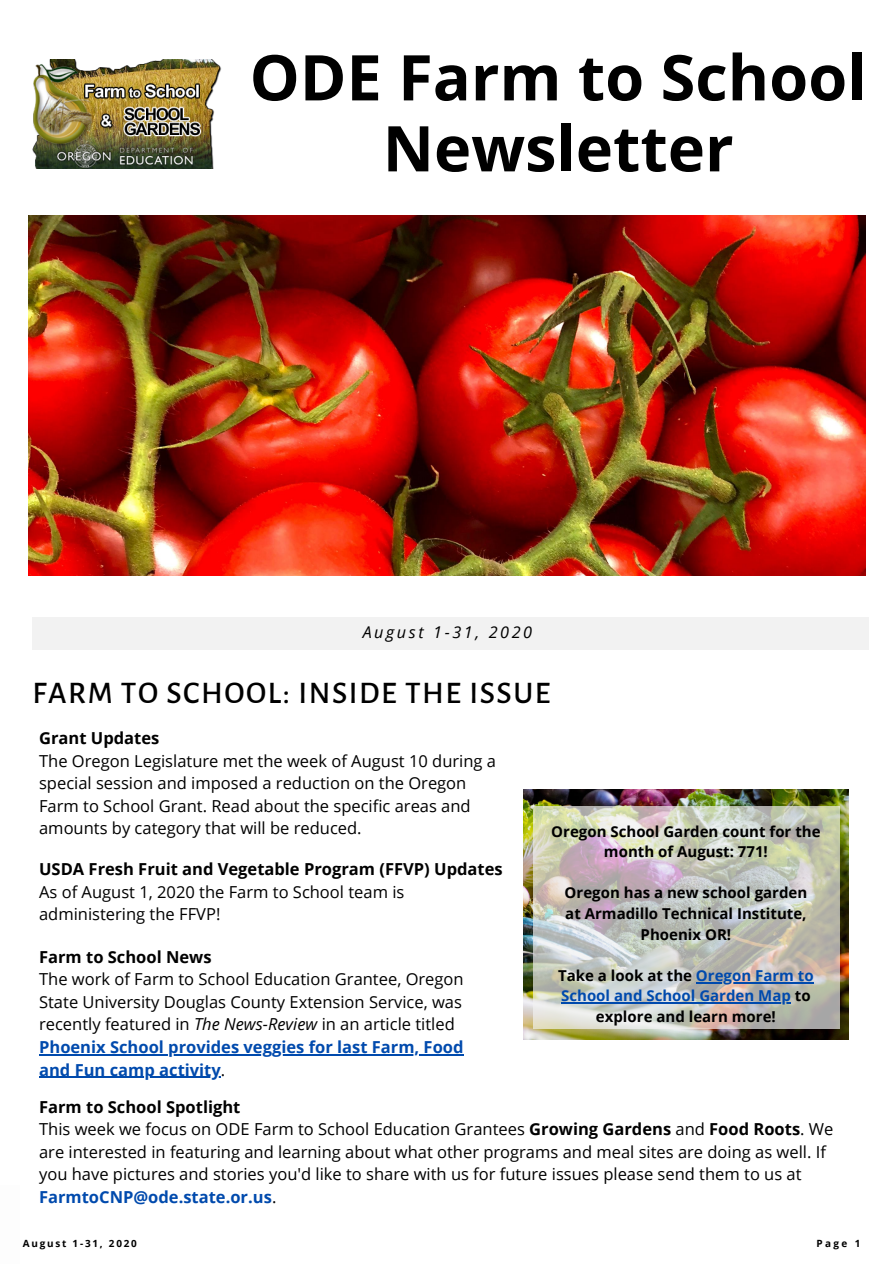
<style>
.page{position:relative;width:894px;height:1264px;background:#fff}
.page>*{position:absolute;margin:0;border:0;box-sizing:border-box;transform-origin:0 0}
.t1{font:700 63px/70.9px "Open Sans";color:#000;text-align:center}
.t2{font:500 31.5px "Alegreya Sans";letter-spacing:.05em;color:#000}
.t3{font:16.5px/22.5px "Open Sans";color:#000}
.t4{font:700 16.5px/22.5px "Open Sans";color:#004aad}
.t5{font:italic 16.2px "Open Sans";letter-spacing:.16em;color:#000}
.t6{font:700 15px/20.5px "Open Sans";color:#000;text-align:center}
.t7{font:700 9.9px "Open Sans";letter-spacing:.18em;color:#000}
.s1{font-weight:700}
.s2{font-style:italic}
.s3{font-weight:400;color:#000}
.s4{color:#004aad}
.s5{font-weight:700;color:#004aad}
</style>
<div class="page">
<img style="left:523px;top:789px;width:325px;height:250px">
<svg style="left:532px;top:806px;width:307px;height:222px;background:#c6c5bd"></svg>
<hr style="left:39px;top:1076px;width:182px;height:1px;background:#004aad">
<hr style="left:39px;top:1054px;width:424px;height:1px;background:#004aad">
<hr style="left:695px;top:982px;width:118px;height:1px;background:#004aad">
<hr style="left:561px;top:1002px;width:229px;height:2px;background:#004aad">
<div style="left:32px;top:617px;width:836px;height:33px;background:#f2f2f2"></div>
<img style="left:32px;top:59px;width:190px;height:110px">
<img style="left:29px;top:215px;width:835px;height:361px">
<p class="t1" style="left:249px;top:40px;width:618px">ODE Farm to School<br>Newsletter</p>
<p class="t5" style="left:362px;top:620px;width:171px">August 1-31, 2020</p>
<p class="t2" style="left:32px;top:677px;width:519px">FARM TO SCHOOL: INSIDE THE ISSUE</p>
<p class="t3" style="left:39px;top:726px;width:458px"><span class="s1">Grant Updates<br></span>The Oregon Legislature met the week of August 10 during a special session and imposed a reduction on the Oregon Farm to School Grant. Read about the specific areas and amounts by category that will be reduced.</p>
<p class="t3" style="left:39px;top:857px;width:465px"><span class="s1">USDA Fresh Fruit and Vegetable Program (FFVP) Updates<br></span>As of August 1, 2020 the Farm to School team is administering the FFVP!</p>
<p class="t3" style="left:39px;top:945px;width:426px"><span class="s1">Farm to School News<br></span>The work of Farm to School Education Grantee, Oregon State University Douglas County Extension Service, was recently featured in <span class="s2">The News-Review</span> in an article titled</p>
<p class="t4" style="left:39px;top:1035px;width:426px">Phoenix School provides veggies for last Farm, Food and Fun camp activity<span class="s3">.</span></p>
<p class="t6" style="left:551px;top:820px;width:271px">Oregon School Garden count for the month of August: 771!</p>
<p class="t6" style="left:564px;top:882px;width:244px">Oregon has a new school garden at Armadillo Technical Institute,<br>Phoenix OR!</p>
<p class="t6" style="left:558px;top:964px;width:257px">Take a look at the <span class="s4">Oregon Farm to<br>School and School Garden Map</span> to explore and learn more!</p>
<p class="t3" style="left:39px;top:1095px;width:795px"><span class="s1">Farm to School Spotlight<br></span>This week we focus on ODE Farm to School Education Grantees <span class="s1">Growing Gardens</span> and <span class="s1">Food Roots</span>. We are interested in featuring and learning about what other programs and meal sites are doing as well. If you have pictures and stories you'd like to share with us for future issues please send them to us at <span class="s5">FarmtoCNP@ode.state.or.us</span>.</p>
<p class="t7" style="left:23px;top:1236px;width:115px">August 1-31, 2020</p>
<p class="t7" style="left:816px;top:1236px;width:45px">Page 1</p>
</div>
